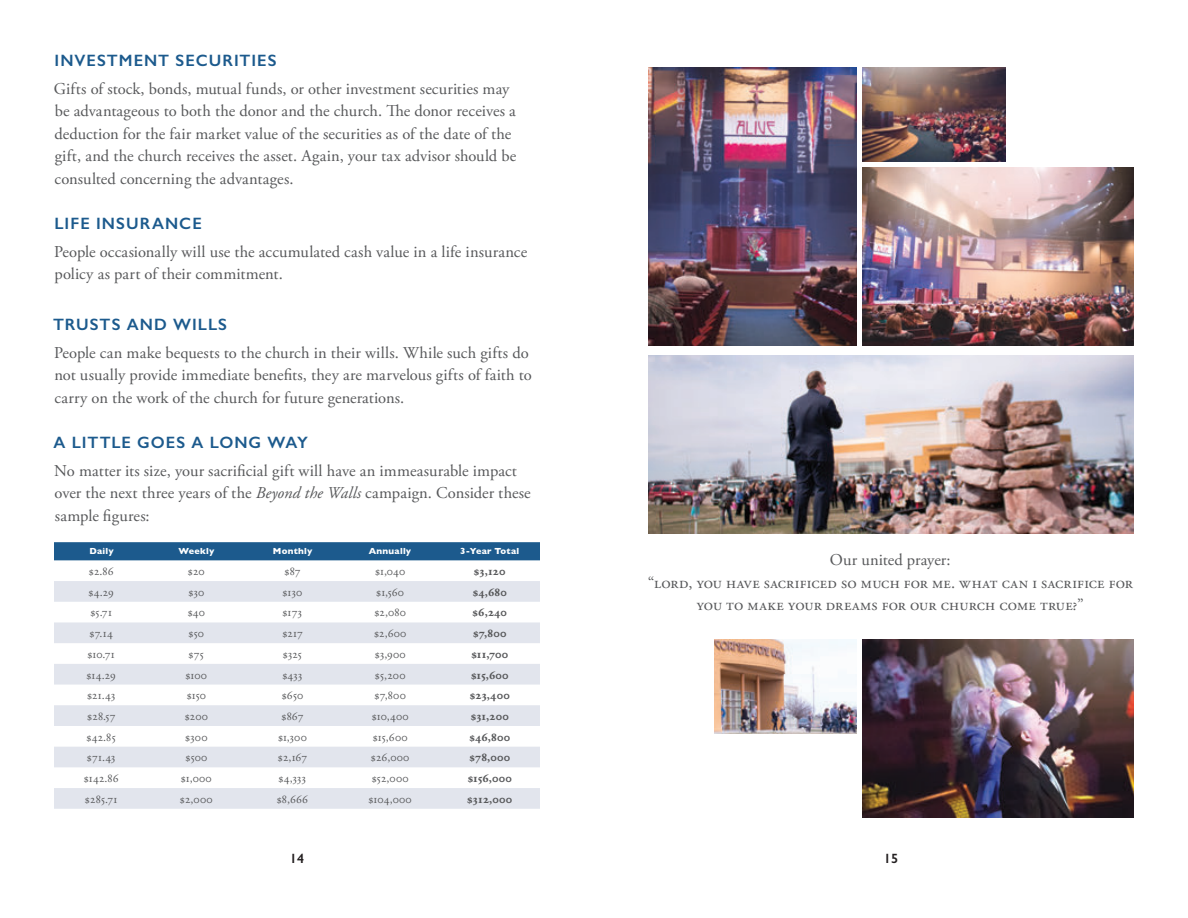
<style>
.page{position:relative;width:1188px;height:918px;background:#fff}
.page>*{position:absolute;margin:0;border:0;box-sizing:border-box;transform-origin:0 0}
.Body{font:16.5px/22.5px "Adobe Garamond Pro";letter-spacing:.005em;color:#57585a}
.SubHeader{font:600 16.5px "Gill Sans";letter-spacing:.06em;color:#1c5a8d}
.t1{font:600 13.5px "Gill Sans";color:#231f20}
.Body-2{font:12px "Adobe Garamond Pro";letter-spacing:.015em;color:#57585a}
.Body-3{font:700 12px "Adobe Garamond Pro";letter-spacing:.02em;color:#57585a}
.Body-4{font:700 9px "Gill Sans";letter-spacing:.03em;color:#fff}
.s1{font-style:italic}
</style>
<div class="page">
<div style="left:54px;top:542px;width:486px;height:18px;background:#1c5a8d"></div>
<svg style="left:54px;top:581px;width:486px;height:228px;fill:#e2e5ed"></svg>
<img style="left:648px;top:68px;width:208px;height:278px">
<img style="left:863px;top:167px;width:271px;height:179px">
<img style="left:863px;top:68px;width:142px;height:93px">
<img style="left:714px;top:640px;width:142px;height:93px">
<img style="left:863px;top:640px;width:271px;height:178px">
<img style="left:648px;top:355px;width:485px;height:179px">
<p class="SubHeader" style="left:54px;top:50px;width:224px">INVESTMENT SECURITIES</p>
<p class="Body" style="left:54px;top:78px;width:464px">Gifts of stock, bonds, mutual funds, or other investment securities may be advantageous to both the donor and the church. The donor receives a deduction for the fair market value of the securities as of the date of the gift, and the church receives the asset. Again, your tax advisor should be consulted concerning the advantages.</p>
<p class="SubHeader" style="left:55px;top:213px;width:149px">LIFE INSURANCE</p>
<p class="Body" style="left:54px;top:241px;width:475px">People occasionally will use the accumulated cash value in a life insurance policy as part of their commitment.</p>
<p class="SubHeader" style="left:53px;top:314px;width:176px">TRUSTS AND WILLS</p>
<p class="Body" style="left:54px;top:342px;width:479px">People can make bequests to the church in their wills. While such gifts do not usually provide immediate benefits, they are marvelous gifts of faith to carry on the work of the church for future generations.</p>
<p class="SubHeader" style="left:54px;top:432px;width:256px">A LITTLE GOES A LONG WAY</p>
<p class="Body" style="left:54px;top:460px;width:478px">No matter its size, your sacrificial gift will have an immeasurable impact over the next three years of the <span class="s1">Beyond the Walls</span> campaign. Consider these sample figures:</p>
<p class="Body-4" style="left:89px;top:544px;width:26px">Daily</p>
<p class="Body-4" style="left:178px;top:544px;width:38px">Weekly</p>
<p class="Body-4" style="left:273px;top:544px;width:41px">Monthly</p>
<p class="Body-4" style="left:369px;top:544px;width:44px">Annually</p>
<p class="Body-4" style="left:460px;top:544px;width:61px">3-Year Total</p>
<p class="Body-2" style="left:89px;top:564px;width:26px">$2.86</p>
<p class="Body-2" style="left:188px;top:564px;width:18px">$20</p>
<p class="Body-2" style="left:285px;top:564px;width:17px">$87</p>
<p class="Body-2" style="left:375px;top:564px;width:32px">$1,040</p>
<p class="Body-3" style="left:474px;top:564px;width:33px">$3,120</p>
<p class="Body-2" style="left:89px;top:585px;width:27px">$4.29</p>
<p class="Body-2" style="left:188px;top:585px;width:17px">$30</p>
<p class="Body-2" style="left:283px;top:585px;width:21px">$130</p>
<p class="Body-2" style="left:376px;top:585px;width:29px">$1,560</p>
<p class="Body-3" style="left:473px;top:585px;width:36px">$4,680</p>
<p class="Body-2" style="left:90px;top:605px;width:23px">$5.71</p>
<p class="Body-2" style="left:188px;top:605px;width:19px">$40</p>
<p class="Body-2" style="left:283px;top:605px;width:21px">$173</p>
<p class="Body-2" style="left:374px;top:605px;width:33px">$2,080</p>
<p class="Body-3" style="left:473px;top:606px;width:36px">$6,240</p>
<p class="Body-2" style="left:90px;top:626px;width:25px">$7.14</p>
<p class="Body-2" style="left:189px;top:626px;width:17px">$50</p>
<p class="Body-2" style="left:282px;top:626px;width:22px">$217</p>
<p class="Body-2" style="left:374px;top:626px;width:34px">$2,600</p>
<p class="Body-3" style="left:473px;top:626px;width:35px">$7,800</p>
<p class="Body-2" style="left:88px;top:647px;width:29px">$10.71</p>
<p class="Body-2" style="left:189px;top:647px;width:17px">$75</p>
<p class="Body-2" style="left:283px;top:647px;width:21px">$325</p>
<p class="Body-2" style="left:375px;top:647px;width:32px">$3,900</p>
<p class="Body-3" style="left:471px;top:647px;width:39px">$11,700</p>
<p class="Body-2" style="left:87px;top:668px;width:31px">$14.29</p>
<p class="Body-2" style="left:186px;top:668px;width:23px">$100</p>
<p class="Body-2" style="left:282px;top:668px;width:21px">$433</p>
<p class="Body-2" style="left:375px;top:668px;width:32px">$5,200</p>
<p class="Body-3" style="left:471px;top:668px;width:39px">$15,600</p>
<p class="Body-2" style="left:87px;top:688px;width:30px">$21.43</p>
<p class="Body-2" style="left:187px;top:688px;width:21px">$150</p>
<p class="Body-2" style="left:282px;top:688px;width:23px">$650</p>
<p class="Body-2" style="left:375px;top:688px;width:33px">$7,800</p>
<p class="Body-3" style="left:470px;top:688px;width:41px">$23,400</p>
<p class="Body-2" style="left:87px;top:709px;width:30px">$28.57</p>
<p class="Body-2" style="left:185px;top:709px;width:25px">$200</p>
<p class="Body-2" style="left:282px;top:709px;width:23px">$867</p>
<p class="Body-2" style="left:372px;top:709px;width:38px">$10,400</p>
<p class="Body-3" style="left:471px;top:709px;width:40px">$31,200</p>
<p class="Body-2" style="left:87px;top:730px;width:31px">$42.85</p>
<p class="Body-2" style="left:185px;top:730px;width:24px">$300</p>
<p class="Body-2" style="left:278px;top:730px;width:30px">$1,300</p>
<p class="Body-2" style="left:373px;top:730px;width:36px">$15,600</p>
<p class="Body-3" style="left:469px;top:730px;width:42px">$46,800</p>
<p class="Body-2" style="left:87px;top:750px;width:30px">$71.43</p>
<p class="Body-2" style="left:185px;top:750px;width:23px">$500</p>
<p class="Body-2" style="left:278px;top:750px;width:31px">$2,167</p>
<p class="Body-2" style="left:371px;top:750px;width:40px">$26,000</p>
<p class="Body-3" style="left:469px;top:751px;width:43px">$78,000</p>
<p class="Body-2" style="left:84px;top:771px;width:36px">$142.86</p>
<p class="Body-2" style="left:181px;top:771px;width:32px">$1,000</p>
<p class="Body-2" style="left:279px;top:771px;width:29px">$4,333</p>
<p class="Body-2" style="left:372px;top:771px;width:38px">$52,000</p>
<p class="Body-3" style="left:468px;top:771px;width:46px">$156,000</p>
<p class="Body-2" style="left:85px;top:792px;width:34px">$285.71</p>
<p class="Body-2" style="left:180px;top:792px;width:34px">$2,000</p>
<p class="Body-2" style="left:277px;top:792px;width:33px">$8,666</p>
<p class="Body-2" style="left:369px;top:792px;width:45px">$104,000</p>
<p class="Body-3" style="left:467px;top:792px;width:47px">$312,000</p>
<p class="Body" style="left:830px;top:549px;width:122px">Our united prayer:</p>
<p class="Body" style="left:648px;top:572px;width:484px;text-align:center">“lord, you have sacrificed so much for me. what can i sacrifice for you to make your dreams for our church come true?”</p>
<p class="t1" style="left:290px;top:850px;width:16px">14</p>
<p class="t1" style="left:884px;top:850px;width:16px">15</p>
</div>
